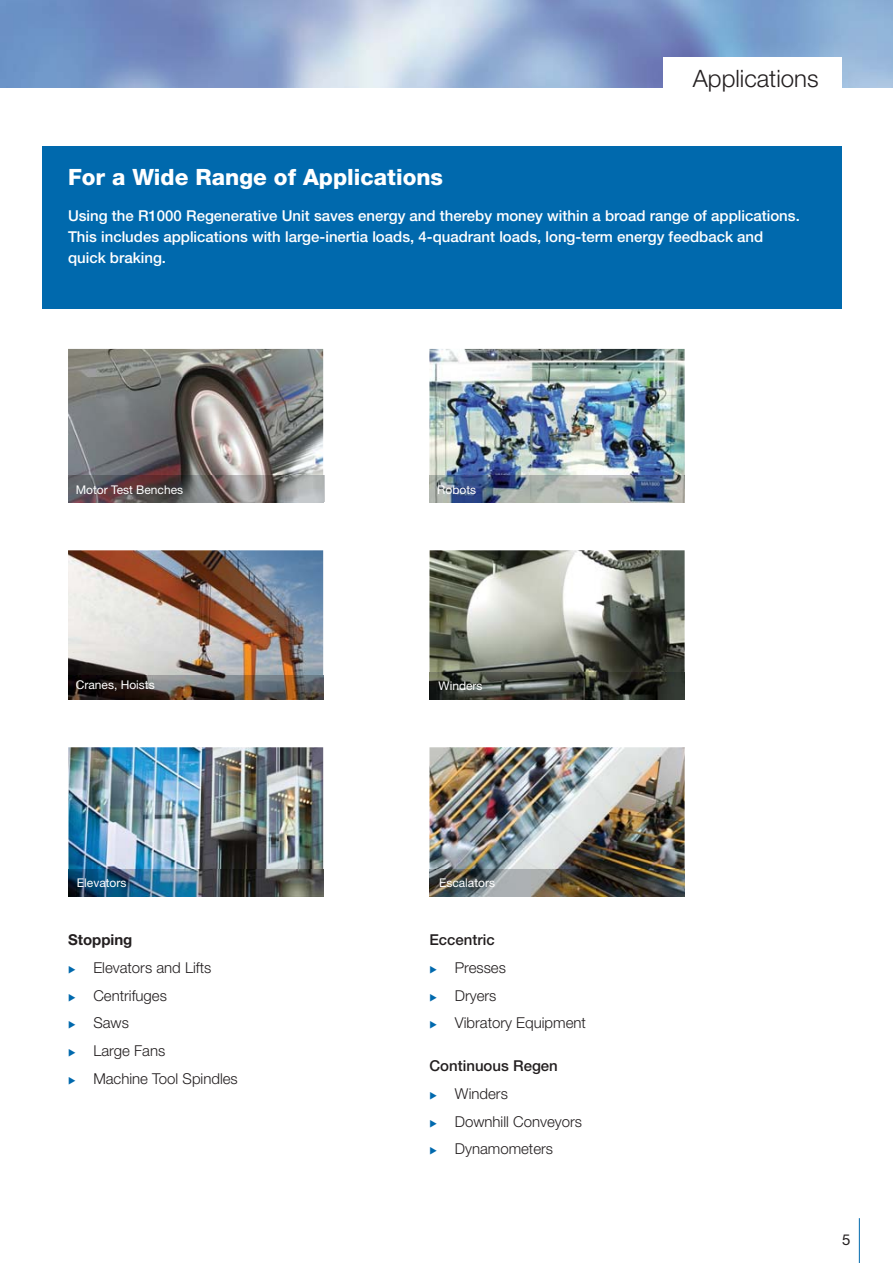
<style>
.page{position:relative;width:893px;height:1263px;background:#fff}
.page>*{position:absolute;margin:0;border:0;box-sizing:border-box;transform-origin:0 0}
.t1{font:300 24px "Helvetica Neue LT Pro";color:#231f20}
.t2{font:800 22.5px "Helvetica Neue LT Pro";color:#fff}
.t3{font:500 15px/21px "Helvetica Neue LT Pro";color:#fff}
.t4{font:300 15px/27.8px "Helvetica Neue LT Pro";color:#231f20}
.t5{font:500 15px "Helvetica Neue LT Pro";color:#231f20}
.t6{font:700 15px "Helvetica Neue LT Pro";color:#231f20}
.t7{font:15px "Helvetica Neue LT Pro";color:#231f20}
.t8{font:12px "Helvetica Neue LT Pro";color:#fff}
</style>
<div class="page">
<img style="left:0;top:0;width:893px;height:87px">
<div style="left:43px;top:146px;width:799px;height:163px;background:#0069ad"></div>
<hr style="left:859px;top:1218px;width:1px;height:45px;background:#0069ad">
<img style="left:429px;top:349px;width:256px;height:126px">
<img style="left:429px;top:475px;width:256px;height:27px">
<img style="left:68px;top:550px;width:255px;height:125px">
<svg style="left:323px;top:675px;width:1px;height:24px"></svg>
<img style="left:68px;top:675px;width:255px;height:24px">
<img style="left:68px;top:349px;width:255px;height:126px">
<svg style="left:323px;top:475px;width:1px;height:27px"></svg>
<img style="left:68px;top:475px;width:255px;height:27px">
<div style="left:663px;top:57px;width:179px;height:60px;background:#fff"></div>
<img style="left:429px;top:747px;width:256px;height:149px">
<img style="left:429px;top:869px;width:255px;height:27px">
<img style="left:68px;top:747px;width:255px;height:122px">
<img style="left:68px;top:869px;width:255px;height:27px">
<img style="left:429px;top:550px;width:256px;height:149px">
<img style="left:429px;top:672px;width:255px;height:27px">
<h1 class="t1" style="left:693px;top:70px;width:127px">Applications</h1>
<h2 class="t2" style="left:68px;top:169px;width:377px">For a Wide Range of Applications</h2>
<p class="t3" style="left:68px;top:207px;width:733px">Using the R1000 Regenerative Unit saves energy and thereby money within a broad range of applications.<br>This includes applications with large-inertia loads, 4-quadrant loads, long-term energy feedback and quick braking.</p>
<p class="t8" style="left:76px;top:485px;width:109px">Motor Test Benches</p>
<p class="t8" style="left:76px;top:681px;width:80px">Cranes, Hoists</p>
<p class="t8" style="left:437px;top:485px;width:40px">Robots</p>
<p class="t8" style="left:439px;top:681px;width:46px">Winders</p>
<p class="t8" style="left:77px;top:878px;width:51px">Elevators</p>
<p class="t8" style="left:439px;top:878px;width:57px">Escalators</p>
<p class="t6" style="left:68px;top:934px;width:66px">Stopping</p>
<p class="t4" style="left:93px;top:955px;width:146px">Elevators and Lifts<br>Centrifuges<br>Saws<br>Large Fans<br>Machine Tool Spindles</p>
<p class="t5" style="left:429px;top:934px;width:67px">Eccentric</p>
<p class="t4" style="left:455px;top:955px;width:133px">Presses<br>Dryers<br>Vibratory Equipment</p>
<p class="t5" style="left:429px;top:1060px;width:130px">Continuous Regen</p>
<p class="t4" style="left:455px;top:1081px;width:129px">Winders<br>Downhill Conveyors<br>Dynamometers</p>
<p class="t7" style="left:842px;top:1234px;width:10px">5</p>
</div>
